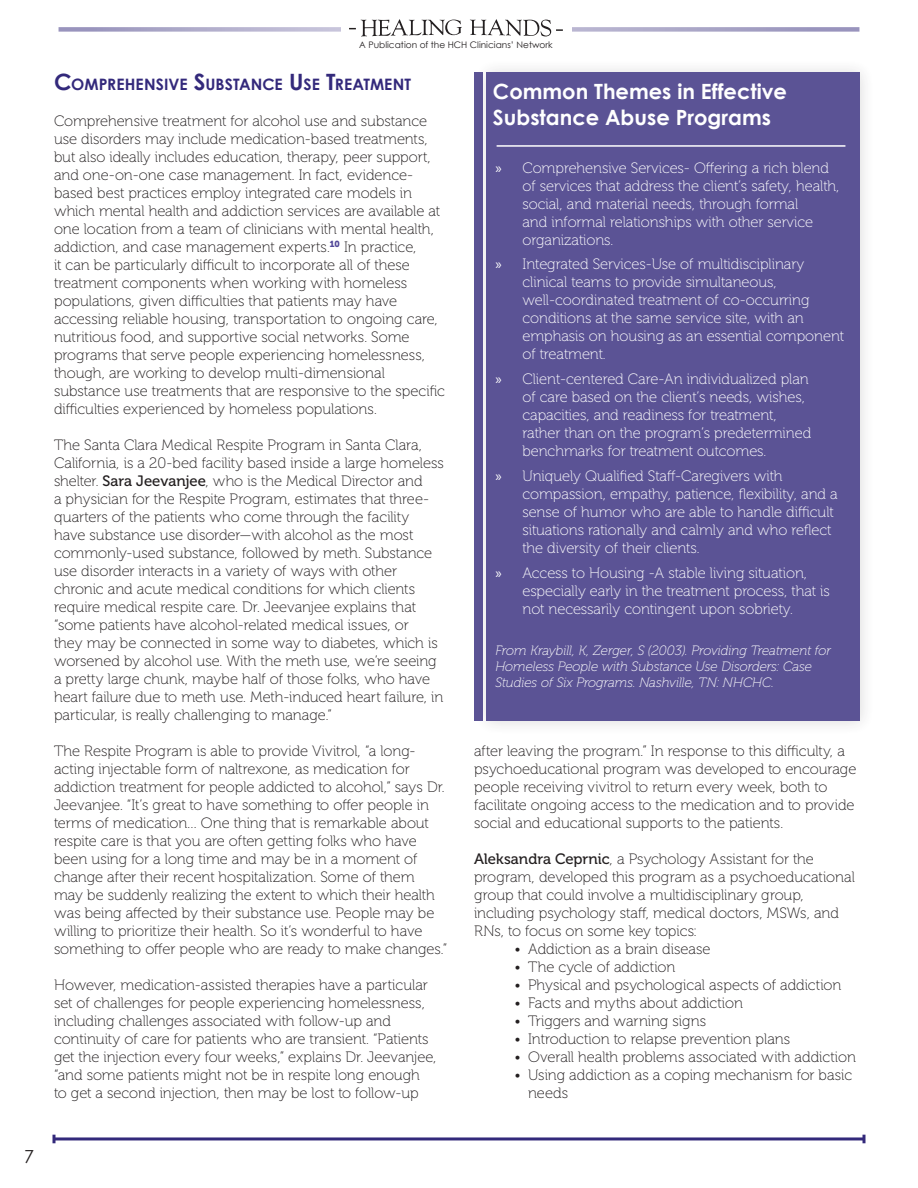
<style>
.page{position:relative;width:918px;height:1188px;background:#fff}
.page>*{position:absolute;margin:0;border:0;box-sizing:border-box;transform-origin:0 0}
.Subhead{font:700 21px/25.5px "Century Gothic";color:#fff}
.t1{font:18px "Century Gothic";color:#231f20}
.Main_Paragraph{font:700 15.75px "Century Gothic";letter-spacing:.005em;color:#33297b}
.Main_Paragraph-2{font:15px/18px "Museo Cyrl 100";color:#231f20}
.t2{font:15px/18px "Museo Cyrl 100";color:#fff}
.Bulleted_list_3{font:italic 13.5px/16.2px "Museo Cyrl 100";color:#fff}
.t3{font:9px "Century Gothic";color:#231f20}
.s1{font-size:22.5px}
.s2{font-family:"Museo Cyrl 500"}
.s3{font-family:"Myriad Pro"}
</style>
<div class="page">
<hr style="left:54px;top:1137px;width:810px;height:3px;background:#33297b">
<svg style="left:52px;top:1135px;width:4px;height:8px"></svg>
<svg style="left:862px;top:1135px;width:4px;height:8px"></svg>
<svg style="left:59px;top:27px;width:800px;height:5px;background:#b4b0cd"></svg>
<div style="left:341px;top:8px;width:231px;height:48px;background:#fff"></div>
<svg style="left:349px;top:19px;width:214px;height:18px"></svg>
<div style="left:472px;top:58px;width:404px;height:678px;background:#231f20;opacity:.2"></div>
<div style="left:486px;top:72px;width:373px;height:648px;background:#5b5395"></div>
<div style="left:474px;top:72px;width:9px;height:648px;background:#5b5394"></div>
<hr style="left:497px;top:145px;width:348px;height:2px;background:#fff">
<p class="t1" style="left:24px;top:1144px;width:11px">7</p>
<p class="t3" style="left:359px;top:38px;width:195px">A Publication of the HCH Clinicians’ Network</p>
<p class="Main_Paragraph" style="left:54px;top:72px;width:359px"><span class="s1">C</span>OMPREHENSIVE <span class="s1">S</span>UBSTANCE <span class="s1">U</span>SE <span class="s1">T</span>REATMENT</p>
<p class="Main_Paragraph-2" style="left:54px;top:112px;width:393px">Comprehensive treatment for alcohol use and substance use disorders may include medication-based treatments, but also ideally includes education, therapy, peer support, and one-on-one case management. In fact, evidence&shy;based best practices employ integrated care models in which mental health and addiction services are available at one location from a team of clinicians with mental health, addiction, and case management experts.<sup>10</sup> In practice,<br>it can be particularly difficult to incorporate all of these treatment components when working with homeless populations, given difficulties that patients may have accessing reliable housing, transportation to ongoing care, nutritious food, and supportive social networks. Some programs that serve people experiencing homelessness, though, are working to develop multi-dimensional substance use treatments that are responsive to the specific difficulties experienced by homeless populations.</p>
<p class="Main_Paragraph-2" style="left:54px;top:436px;width:391px">The Santa Clara Medical Respite Program in Santa Clara, California, is a 20-bed facility based inside a large homeless shelter. <span class="s2">Sara Jeevanjee</span>, who is the Medical Director and<br>a physician for the Respite Program, estimates that three&shy;quarters of the patients who come through the facility have substance use disorder—with alcohol as the most commonly-used substance, followed by meth. Substance use disorder interacts in a variety of ways with other chronic and acute medical conditions for which clients require medical respite care. Dr. Jeevanjee explains that “some patients have alcohol-related medical issues, or<br>they may be connected in some way to diabetes, which is worsened by alcohol use. With the meth use, we’re seeing a pretty large chunk, maybe half of those folks, who have heart failure due to meth use. Meth-induced heart failure, in particular, is really challenging to manage.”</p>
<p class="Main_Paragraph-2" style="left:54px;top:742px;width:395px">The Respite Program is able to provide Vivitrol, “a long&shy;acting injectable form of naltrexone, as medication for addiction treatment for people addicted to alcohol,” says Dr.<br>Jeevanjee. “It’s great to have something to offer people in terms of medication… One thing that is remarkable about respite care is that you are often getting folks who have been using for a long time and may be in a moment of change after their recent hospitalization. Some of them may be suddenly realizing the extent to which their health was being affected by their substance use. People may be willing to prioritize their health. So it’s wonderful to have something to offer people who are ready to make changes.”</p>
<p class="Main_Paragraph-2" style="left:54px;top:976px;width:384px">However, medication-assisted therapies have a particular set of challenges for people experiencing homelessness, including challenges associated with follow-up and continuity of care for patients who are transient. “Patients get the injection every four weeks,” explains Dr. Jeevanjee, “and some patients might not be in respite long enough<br>to get a second injection, then may be lost to follow-up</p>
<p class="Subhead" style="left:493px;top:78px;width:295px">Common Themes in Effective<br>Substance Abuse Programs</p>
<p class="t2" style="left:522px;top:159px;width:319px;text-indent:-27px"><span class="s3">»</span> Comprehensive Services- Offering a rich blend of services that address the client’s safety, health, social, and material needs, through formal<br>and informal relationships with other service organizations.</p>
<p class="t2" style="left:522px;top:256px;width:323px;text-indent:-27px"><span class="s3">»</span> Integrated Services-Use of multidisciplinary clinical teams to provide simultaneous, well-coordinated treatment of co-occurring conditions at the same service site, with an emphasis on housing as an essential component of treatment.</p>
<p class="t2" style="left:522px;top:370px;width:290px;text-indent:-27px"><span class="s3">»</span> Client-centered Care-An individualized plan of care based on the client’s needs, wishes, capacities, and readiness for treatment, rather than on the program’s predetermined benchmarks for treatment outcomes.</p>
<p class="t2" style="left:522px;top:467px;width:317px;text-indent:-27px"><span class="s3">»</span> Uniquely Qualified Staff-Caregivers with compassion, empathy, patience, flexibility, and a sense of humor who are able to handle difficult situations rationally and calmly and who reflect the diversity of their clients.</p>
<p class="t2" style="left:522px;top:564px;width:309px;text-indent:-27px"><span class="s3">»</span> Access to Housing -A stable living situation, especially early in the treatment process, that is not necessarily contingent upon sobriety.</p>
<p class="Bulleted_list_3" style="left:495px;top:642px;width:337px">From Kraybill, K, Zerger, S (2003). Providing Treatment for<br>Homeless People with Substance Use Disorders: Case<br>Studies of Six Programs. Nashville, TN: NHCHC.</p>
<p class="Main_Paragraph-2" style="left:474px;top:742px;width:384px">after leaving the program.” In response to this difficulty, a psychoeducational program was developed to encourage people receiving vivitrol to return every week, both to facilitate ongoing access to the medication and to provide social and educational supports to the patients.</p>
<p class="Main_Paragraph-2" style="left:474px;top:850px;width:382px"><span class="s2">Aleksandra Ceprnic</span>, a Psychology Assistant for the program, developed this program as a psychoeducational group that could involve a multidisciplinary group, including psychology staff, medical doctors, MSWs, and RNs, to focus on some key topics:</p>
<p class="Main_Paragraph-2" style="left:515px;top:940px;width:197px">• Addiction as a brain disease</p>
<p class="Main_Paragraph-2" style="left:515px;top:958px;width:162px">• The cycle of addiction</p>
<p class="Main_Paragraph-2" style="left:515px;top:976px;width:328px">• Physical and psychological aspects of addiction</p>
<p class="Main_Paragraph-2" style="left:515px;top:994px;width:230px">• Facts and myths about addiction</p>
<p class="Main_Paragraph-2" style="left:515px;top:1012px;width:193px">• Triggers and warning signs</p>
<p class="Main_Paragraph-2" style="left:515px;top:1030px;width:277px">• Introduction to relapse prevention plans</p>
<p class="Main_Paragraph-2" style="left:515px;top:1048px;width:343px">• Overall health problems associated with addiction</p>
<p class="Main_Paragraph-2" style="left:528px;top:1066px;width:326px;text-indent:-14px">• Using addiction as a coping mechanism for basic needs</p>
</div>
